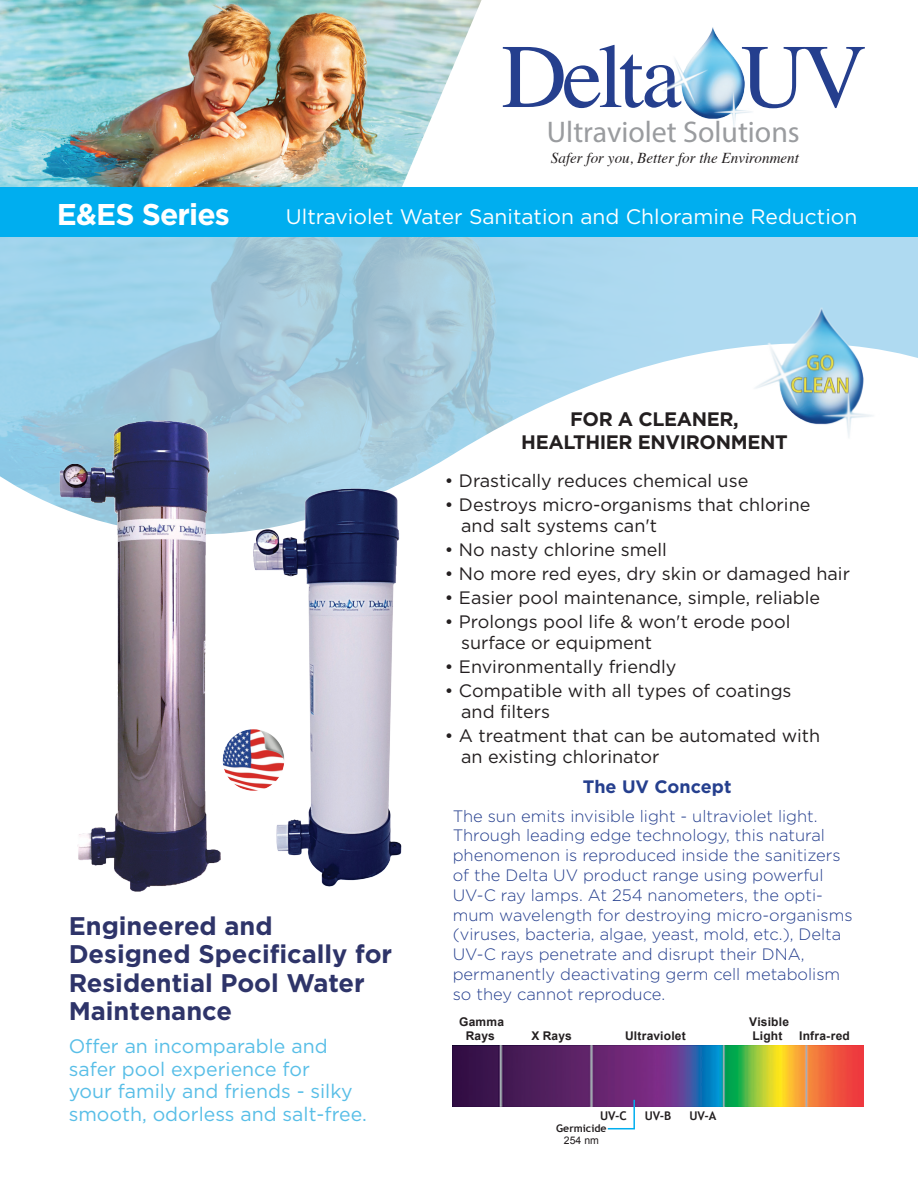
<style>
.page{position:relative;width:918px;height:1188px;background:#fff}
.page>*{position:absolute;margin:0;border:0;box-sizing:border-box;transform-origin:0 0}
.t1{font:90.75px "Times";letter-spacing:-.05em;color:#253f8e}
.t2{font:700 30px "Gotham";letter-spacing:-.03em;color:#fff}
.t3{font:29.85px "Myriad Pro";color:#9a9c9f}
.t4{font:700 25.5px/28.5px "Gotham";color:#2e3469}
.t5{font:21px "Gotham";color:#fff}
.t6{font:19.5px/22.5px "Gotham";color:#58bee7}
.t7{font:700 19.5px "Gotham";letter-spacing:-.02em;color:#231f20}
.t8{font:18px/21px "Gotham";color:#231f20}
.t9{font:700 18px "Gotham";color:#253f8e}
.t10{font:300 16.5px/19.8px "Gotham";color:#253f8e}
.t11{font:italic 15.15px "Times";color:#231f20}
.t12{font:700 12px "Arial";letter-spacing:.015em;color:#231f20}
.t13{font:700 12px "Trebuchet MS";color:#231f20}
.t14{font:700 10.5px "Trebuchet MS";color:#231f20}
.t15{font:10.5px "Arial";color:#231f20}
</style>
<div class="page">
<img style="left:453px;top:1045px;width:411px;height:61px">
<svg style="left:606px;top:1098px;width:30px;height:32px"></svg>
<svg style="left:0;top:237px;width:918px;height:38px;background:#a6d2e7"></svg>
<svg style="left:0;top:275px;width:918px;height:259px"></svg>
<img style="left:0;top:0;width:402px;height:187px">
<svg style="left:402px;top:0;width:80px;height:187px"></svg>
<img style="left:663px;top:27px;width:89px;height:101px">
<div style="left:0;top:187px;width:918px;height:50px;background:#00aeef"></div>
<img style="left:249px;top:481px;width:166px;height:406px">
<img style="left:58px;top:421px;width:162px;height:471px">
<img style="left:210px;top:719px;width:87px;height:87px">
<img style="left:744px;top:301px;width:155px;height:148px">
<p class="t1" style="left:501px;top:-8px;width:182px">Delta</p>
<p class="t3" style="left:547px;top:114px;width:254px">Ultraviolet Solutions</p>
<p class="t1" style="left:741px;top:-8px;width:128px">UV</p>
<p class="t11" style="left:551px;top:145px;width:250px">Safer for you, Better for the Environment</p>
<p class="t2" style="left:57px;top:197px;width:174px">E&amp;ES Series</p>
<p class="t5" style="left:286px;top:205px;width:573px">Ultraviolet Water Sanitation and Chloramine Reduction</p>
<p class="t7" style="left:570px;top:408px;width:170px">FOR A CLEANER,</p>
<p class="t7" style="left:521px;top:431px;width:268px">HEALTHIER ENVIRONMENT</p>
<p class="t4" style="left:69px;top:911px;width:206px">Engineered and</p>
<p class="t4" style="left:69px;top:939px;width:325px">Designed Specifically for<br>Residential Pool Water<br>Maintenance</p>
<p class="t6" style="left:69px;top:1035px;width:300px">Offer an incomparable and safer pool experience for<br>your family and friends - silky smooth, odorless and salt-free.</p>
<p class="t8" style="left:445px;top:470px;width:305px">• Drastically reduces chemical use</p>
<p class="t8" style="left:461px;top:494px;width:351px;text-indent:-16px">• Destroys micro-organisms that chlorine and salt systems can't</p>
<p class="t8" style="left:445px;top:539px;width:223px">• No nasty chlorine smell</p>
<p class="t8" style="left:445px;top:563px;width:407px">• No more red eyes, dry skin or damaged hair</p>
<p class="t8" style="left:445px;top:587px;width:377px">• Easier pool maintenance, simple, reliable</p>
<p class="t8" style="left:445px;top:611px;width:347px">• Prolongs pool life &amp; won't erode pool</p>
<p class="t8" style="left:461px;top:632px;width:192px">surface or equipment</p>
<p class="t8" style="left:445px;top:656px;width:233px">• Environmentally friendly</p>
<p class="t8" style="left:445px;top:680px;width:348px">• Compatible with all types of coatings</p>
<p class="t8" style="left:461px;top:701px;width:90px">and filters</p>
<p class="t8" style="left:461px;top:725px;width:361px;text-indent:-16px">• A treatment that can be automated with an existing chlorinator</p>
<p class="t9" style="left:583px;top:776px;width:150px">The UV Concept</p>
<p class="t10" style="left:453px;top:806px;width:401px">The sun emits invisible light - ultraviolet light.<br>Through leading edge technology, this natural phenomenon is reproduced inside the sanitizers of the Delta UV product range using powerful UV-C ray lamps. At 254 nanometers, the opti&shy;mum wavelength for destroying micro-organisms (viruses, bacteria, algae, yeast, mold, etc.), Delta UV-C rays penetrate and disrupt their DNA,</p>
<p class="t10" style="left:453px;top:964px;width:389px">permanently deactivating germ cell metabolism so they cannot reproduce.</p>
<p class="t12" style="left:459px;top:1015px;width:46px">Gamma</p>
<p class="t12" style="left:749px;top:1015px;width:41px">Visible</p>
<p class="t12" style="left:466px;top:1029px;width:30px">Rays</p>
<p class="t12" style="left:531px;top:1029px;width:42px">X Rays</p>
<p class="t12" style="left:625px;top:1029px;width:62px">Ultraviolet</p>
<p class="t12" style="left:752px;top:1029px;width:31px">Light</p>
<p class="t12" style="left:799px;top:1029px;width:52px">Infra-red</p>
<p class="t13" style="left:600px;top:1108px;width:28px">UV-C</p>
<p class="t13" style="left:645px;top:1108px;width:28px">UV-B</p>
<p class="t13" style="left:689px;top:1108px;width:28px">UV-A</p>
<p class="t14" style="left:556px;top:1121px;width:52px">Germicide</p>
<p class="t15" style="left:564px;top:1135px;width:37px">254 nm</p>
</div>
